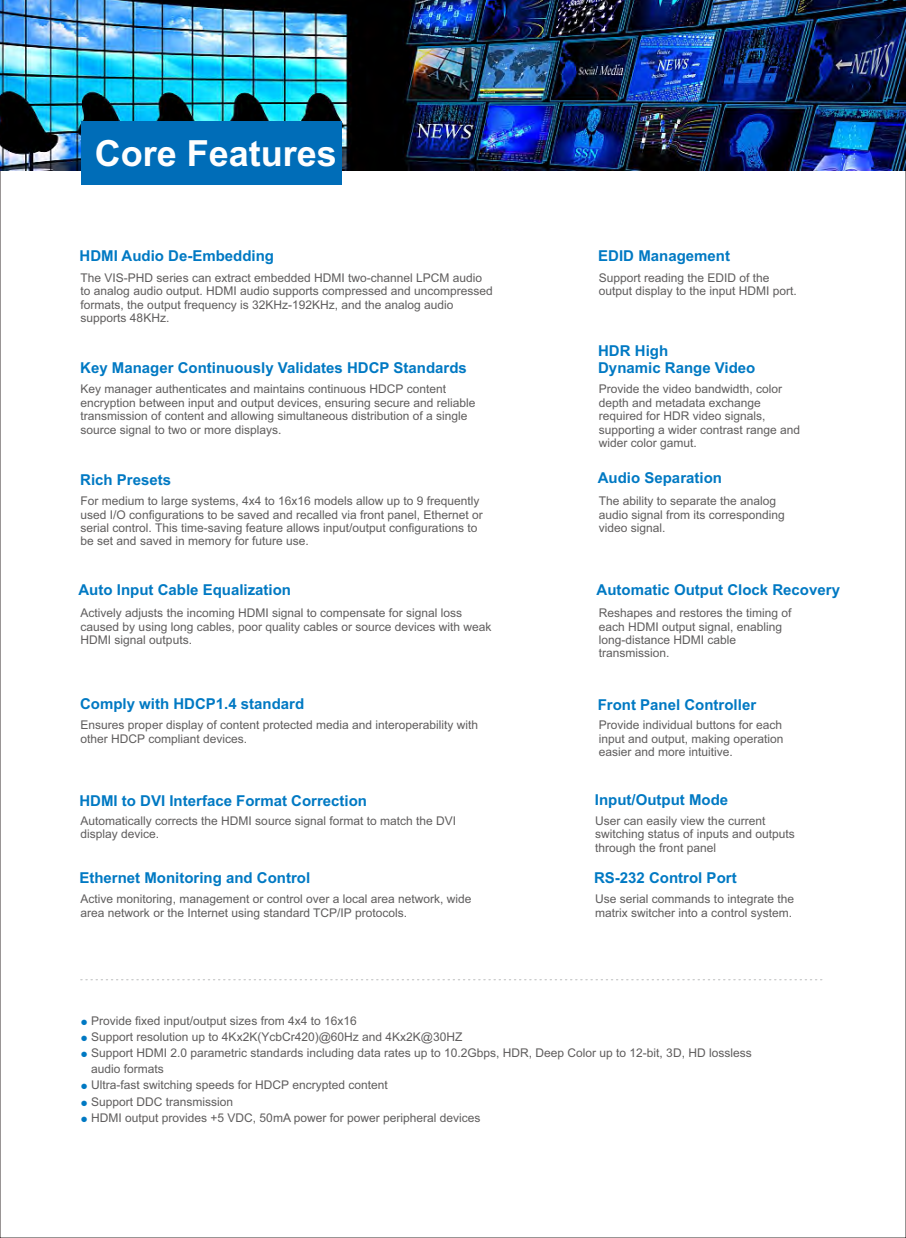
<style>
.page{position:relative;width:906px;height:1238px;background:#fff}
.page>*{position:absolute;margin:0;border:0;box-sizing:border-box;transform-origin:0 0}
.t1{font:700 36px "Arial";color:#fefefe}
.t2{font:700 15px/16.8px "Arial";color:#0079c3}
.t3{font:12px/13.4px "Arial";color:#5f5d5d}
.s1{font-family:"Alibaba Pu Hui Ti R";font-size:7.5px;color:#0079c3}
</style>
<div class="page">
<img style="left:0;top:0;width:906px;height:170px">
<svg style="left:81px;top:979px;width:742px;height:1px"></svg>
<div style="left:81px;top:121px;width:260px;height:64px;background:#006db8"></div>
<h1 class="t1" style="left:95px;top:140px;width:244px">Core Features</h1>
<p class="t2" style="left:80px;top:249px;width:196px">HDMI Audio De-Embedding</p>
<p class="t2" style="left:598px;top:249px;width:133px">EDID Management</p>
<p class="t3" style="left:81px;top:272px;width:414px">The VIS-PHD series can extract embedded HDMI two-channel LPCM audio to analog audio output. HDMI audio supports compressed and uncompressed formats, the output frequency is 32KHz-192KHz, and the analog audio supports 48KHz.</p>
<p class="t3" style="left:598px;top:272px;width:200px">Support reading the EDID of the output display to the input HDMI port.</p>
<p class="t2" style="left:80px;top:361px;width:388px">Key Manager Continuously Validates HDCP Standards</p>
<p class="t2" style="left:598px;top:344px;width:159px">HDR High<br>Dynamic Range Video</p>
<p class="t3" style="left:81px;top:383px;width:396px">Key manager authenticates and maintains continuous HDCP content encryption between input and output devices, ensuring secure and reliable transmission of content and allowing simultaneous distribution of a single source signal to two or more displays.</p>
<p class="t3" style="left:598px;top:383px;width:203px">Provide the video bandwidth, color depth and metadata exchange required for HDR video signals, supporting a wider contrast range and wider color gamut.</p>
<p class="t2" style="left:80px;top:472px;width:92px">Rich Presets</p>
<p class="t2" style="left:598px;top:471px;width:126px">Audio Separation</p>
<p class="t3" style="left:81px;top:495px;width:404px">For medium to large systems, 4x4 to 16x16 models allow up to 9 frequently used I/O configurations to be saved and recalled via front panel, Ethernet or serial control. This time-saving feature allows input/output configurations to be set and saved in memory for future use.</p>
<p class="t3" style="left:598px;top:495px;width:188px">The ability to separate the analog audio signal from its corresponding video signal.</p>
<p class="t2" style="left:78px;top:583px;width:214px">Auto Input Cable Equalization</p>
<p class="t2" style="left:596px;top:583px;width:245px">Automatic Output Clock Recovery</p>
<p class="t3" style="left:81px;top:607px;width:412px">Actively adjusts the incoming HDMI signal to compensate for signal loss caused by using long cables, poor quality cables or source devices with weak<br>HDMI signal outputs.</p>
<p class="t3" style="left:598px;top:607px;width:194px">Reshapes and restores the timing of each HDMI output signal, enabling long-distance HDMI cable transmission.</p>
<p class="t2" style="left:80px;top:696px;width:226px">Comply with HDCP1.4 standard</p>
<p class="t2" style="left:598px;top:698px;width:160px">Front Panel Controller</p>
<p class="t3" style="left:81px;top:719px;width:399px">Ensures proper display of content protected media and interoperability with other HDCP compliant devices.</p>
<p class="t3" style="left:598px;top:719px;width:186px;text-align:justify">Provide individual buttons for each input and output, making operation easier and more intuitive.</p>
<p class="t2" style="left:79px;top:793px;width:289px">HDMI to DVI Interface Format Correction</p>
<p class="t2" style="left:595px;top:792px;width:135px">Input/Output Mode</p>
<p class="t3" style="left:81px;top:815px;width:377px">Automatically corrects the HDMI source signal format to match the DVI display device.</p>
<p class="t3" style="left:595px;top:815px;width:201px">User can easily view the current switching status of inputs and outputs through the front panel</p>
<p class="t2" style="left:79px;top:870px;width:232px">Ethernet Monitoring and Control</p>
<p class="t2" style="left:594px;top:870px;width:144px">RS-232 Control Port</p>
<p class="t3" style="left:81px;top:893px;width:392px">Active monitoring, management or control over a local area network, wide area network or the Internet using standard TCP/IP protocols.</p>
<p class="t3" style="left:595px;top:893px;width:200px">Use serial commands to integrate the matrix switcher into a control system.</p>
<p class="t3" style="left:81px;top:1015px;width:278px"><span class="s1">●</span> Provide fixed input/output sizes from 4x4 to 16x16</p>
<p class="t3" style="left:81px;top:1031px;width:383px"><span class="s1">●</span> Support resolution up to 4Kx2K(YcbCr420)@60Hz and 4Kx2K@30HZ</p>
<p class="t3" style="left:91px;top:1046px;width:662px;line-height:16px;text-indent:-10px"><span class="s1">●</span> Support HDMI 2.0 parametric standards including data rates up to 10.2Gbps, HDR, Deep Color up to 12-bit, 3D, HD lossless audio formats</p>
<p class="t3" style="left:81px;top:1079px;width:309px"><span class="s1">●</span> Ultra-fast switching speeds for HDCP encrypted content</p>
<p class="t3" style="left:81px;top:1095px;width:154px"><span class="s1">●</span> Support DDC transmission</p>
<p class="t3" style="left:81px;top:1111px;width:401px"><span class="s1">●</span> HDMI output provides +5 VDC, 50mA power for power peripheral devices</p>
</div>
